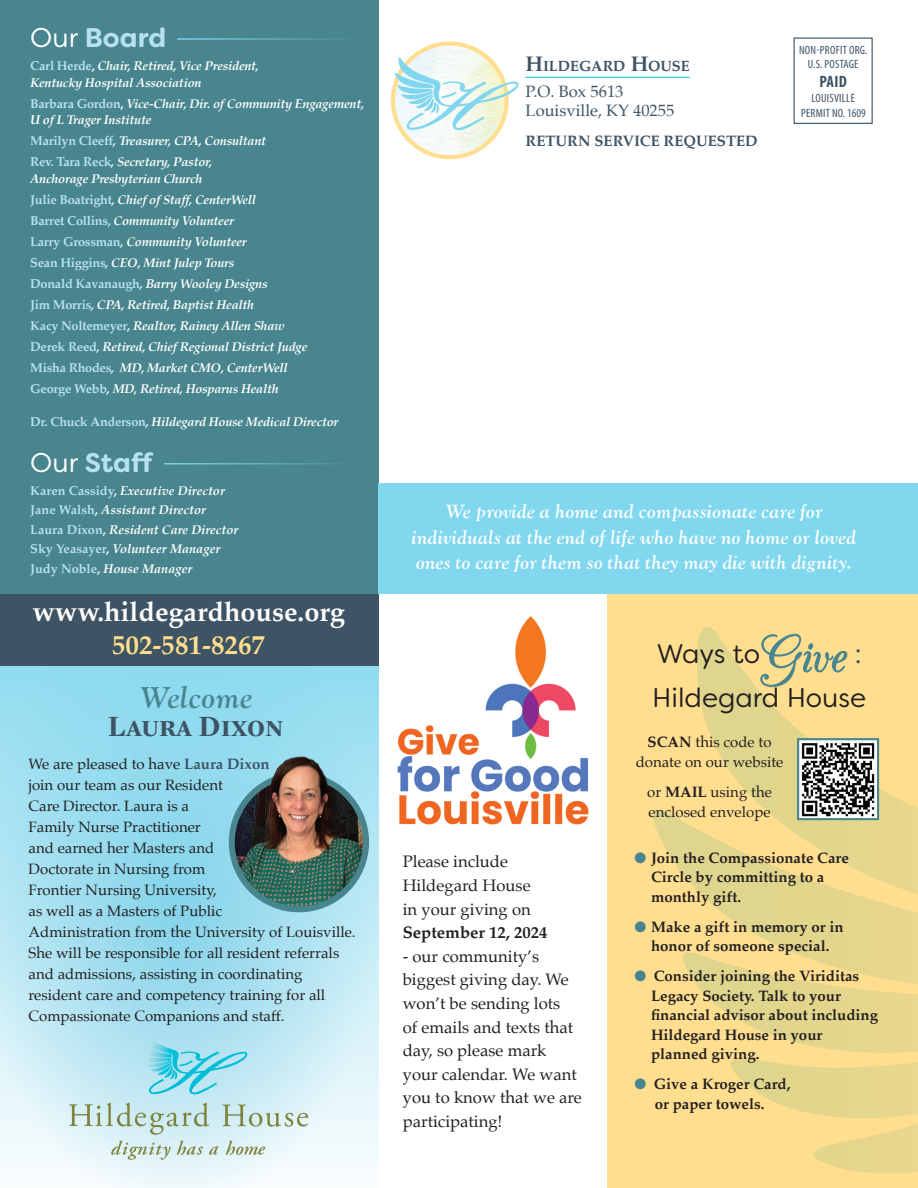
<style>
.page{position:relative;width:918px;height:1188px;background:#fff}
.page>*{position:absolute;margin:0;border:0;box-sizing:border-box;transform-origin:0 0}
.Justified_Bodytext{font:700 30px/28.5px "Mercury Display";color:#3e5364;text-align:center}
.Justified_Bodytext-2{font:700 27px/33px "Palatino";color:#fff;text-align:center}
.t1{font:27px "Filson Soft";color:#231f20}
.t2{font:700 27px "Filson Soft";color:#b7e1f0}
.t3{font:27px "Filson Soft";color:#3e5364}
.t4{font:italic 700 19.05px/25.5px "LTC Goudy Oldstyle Pro";color:#fff;text-align:center}
.Justified_Bodytext-3{font:16.65px/23.5px "Palatino";color:#231f20}
.t5{font:16.5px/19.5px "Palatino";color:#3e5364}
.t6{font:700 condensed 16.5px "Myriad Pro";color:#3e5364}
.Justified_Bodytext-4{font:15px/21px "Palatino";color:#231f20}
.t7{font:700 15px/19.5px "Palatino";color:#231f20}
.t8{font:700 15px "Palatino";color:#3e5364}
.t9{font:700 14.7px "Palatino";color:#3e5364}
.t10{font:italic 700 12.75px/16.5px "Palatino";letter-spacing:-.02em;color:#fff}
.t11{font:italic 700 12.75px "Palatino";color:#fff}
.t12{font:condensed 12px "Myriad Pro";letter-spacing:.02em;color:#3e5364}
.s1{font-weight:400;color:#fff}
.s2{font-style:normal;color:#b7e1f0}
.s3{font-style:normal}
.s4{color:#ffde8f}
.s5{font-family:"LTC Goudy Oldstyle Pro";font-style:italic;color:#48858e}
.s6{font-weight:700;color:#3e5364}
.s7{font-size:21px}
.s8{font-weight:700}
.s9{color:#48858e}
</style>
<div class="page">
<div style="left:608px;top:594px;width:310px;height:594px;background:#ffde8f"></div>
<svg style="left:0;top:665px;width:379px;height:523px;background:#b0e3f1"></svg>
<svg style="left:697px;top:627px;width:184px;height:163px"></svg>
<svg style="left:652px;top:790px;width:266px;height:147px;fill:#e7d78d"></svg>
<svg style="left:683px;top:937px;width:235px;height:237px"></svg>
<hr style="left:526px;top:77px;width:164px;height:1px;background:#00bfd7">
<div style="left:794px;top:37px;width:79px;height:87px;border:1px solid #3e5364"></div>
<img style="left:393px;top:44px;width:114px;height:113px;border-radius:57px">
<div style="left:391px;top:41px;width:118px;height:118px;border:4px solid #ffde8f;border-radius:50%"></div>
<svg style="left:394px;top:57px;width:125px;height:74px"></svg>
<div style="left:0;top:0;width:379px;height:594px;background:#48858e"></div>
<hr style="left:177px;top:38px;width:184px;height:2px;background:#85d2e7">
<hr style="left:164px;top:463px;width:197px;height:2px;background:#85d2e7">
<div style="left:0;top:594px;width:379px;height:71px;background:#3e5364"></div>
<div style="left:379px;top:484px;width:539px;height:110px;background:#81d7ee"></div>
<svg style="left:138px;top:1030px;width:109px;height:65px;background:#97ddec"></svg>
<svg style="left:111px;top:1141px;width:60px;height:19px"></svg>
<svg style="left:177px;top:1141px;width:26px;height:14px"></svg>
<svg style="left:209px;top:1146px;width:9px;height:9px"></svg>
<svg style="left:226px;top:1141px;width:39px;height:14px"></svg>
<svg style="left:222px;top:1104px;width:86px;height:23px;background:#c4d9cf"></svg>
<svg style="left:69px;top:1103px;width:140px;height:32px;background:#c3dbd5"></svg>
<svg style="left:760px;top:633px;width:88px;height:67px"></svg>
<svg style="left:796px;top:737px;width:84px;height:84px;background:#898e8b"></svg>
<img style="left:232px;top:775px;width:134px;height:134px;border-radius:67px">
<div style="left:229px;top:772px;width:140px;height:140px;border:6px solid #48858e;border-radius:50%"></div>
<img style="left:225px;top:722px;width:152px;height:123px">
<img style="left:397px;top:725px;width:192px;height:100px">
<img style="left:481px;top:616px;width:102px;height:151px">
<p class="t2" style="left:30px;top:20px;width:137px"><span class="s1">Our</span> Board</p>
<p class="t10" style="left:30px;top:58px;width:230px"><span class="s2">Carl Herde</span><span class="s3">,</span> Chair, Retired, Vice President,<br>Kentucky Hospital Association</p>
<p class="t10" style="left:30px;top:95px;width:336px"><span class="s2">Barbara Gordon</span><span class="s3">,</span> Vice-Chair, Dir. of Community Engagement,<br>U of L Trager Institute</p>
<p class="t10" style="left:30px;top:133px;width:238px"><span class="s2">Marilyn Cleeff</span>, Treasurer, CPA, Consultant</p>
<p class="t10" style="left:30px;top:154px;width:184px"><span class="s2">Rev. Tara Reck</span>, Secretary, Pastor,<br>Anchorage Presbyterian Church</p>
<p class="t10" style="left:30px;top:191px;width:227px"><span class="s2">Julie Boatright</span>, Chief of Staff, CenterWell</p>
<p class="t10" style="left:30px;top:212px;width:205px"><span class="s2">Barret Collins,</span> Community Volunteer</p>
<p class="t10" style="left:30px;top:233px;width:218px"><span class="s2">Larry Grossman</span>, Community Volunteer</p>
<p class="t10" style="left:30px;top:254px;width:206px"><span class="s2">Sean Higgins</span>, CEO, Mint Julep Tours</p>
<p class="t10" style="left:30px;top:275px;width:239px"><span class="s2">Donald Kavanaugh</span>, Barry Wooley Designs</p>
<p class="t10" style="left:30px;top:296px;width:226px"><span class="s2">Jim Morris</span>, CPA, Retired, Baptist Health</p>
<p class="t10" style="left:30px;top:317px;width:256px"><span class="s2">Kacy Noltemeyer</span>, Realtor, Rainey Allen Shaw</p>
<p class="t10" style="left:30px;top:338px;width:279px"><span class="s2">Derek Reed</span>, Retired, Chief Regional District Judge</p>
<p class="t10" style="left:30px;top:359px;width:259px"><span class="s2">Misha Rhodes</span>, MD, Market CMO, CenterWell</p>
<p class="t10" style="left:30px;top:380px;width:250px"><span class="s2">George Webb</span>, MD, Retired, Hosparus Health</p>
<p class="t10" style="left:30px;top:413px;width:310px"><span class="s2">Dr. Chuck Anderson</span>, Hildegard House Medical Director</p>
<p class="t2" style="left:30px;top:445px;width:125px"><span class="s1">Our</span> Staff</p>
<p class="t11" style="left:30px;top:480px;width:196px"><span class="s2">Karen Cassidy</span><span class="s3">,</span> Executive Director</p>
<p class="t11" style="left:30px;top:500px;width:177px"><span class="s2">Jane Walsh</span><span class="s3">,</span> Assistant Director</p>
<p class="t11" style="left:30px;top:519px;width:210px"><span class="s2">Laura Dixon</span><span class="s3">,</span> Resident Care Director</p>
<p class="t11" style="left:30px;top:539px;width:192px"><span class="s2">Sky Yeasayer</span><span class="s3">,</span> Volunteer Manager</p>
<p class="t11" style="left:30px;top:558px;width:164px"><span class="s2">Judy Noble</span><span class="s3">,</span> House Manager</p>
<p class="Justified_Bodytext-2" style="left:32px;top:595px;width:314px">www.hildegardhouse.org<br><span class="s4">502-581-8267</span></p>
<p class="Justified_Bodytext" style="left:108px;top:682px;width:177px"><span class="s5">Welcome<br></span>Laura Dixon</p>
<p class="Justified_Bodytext-4" style="left:29px;top:754px;width:329px">We are pleased to have <span class="s6">Laura Dixon<br></span>join our team as our Resident<br>Care Director. Laura is a<br>Family Nurse Practitioner<br>and earned her Masters and<br>Doctorate in Nursing from<br>Frontier Nursing University,<br>as well as a Masters of Public<br>Administration from the University of Louisville.<br>She will be responsible for all resident referrals and admissions, assisting in coordinating resident care and competency training for all Compassionate Companions and staff.</p>
<p class="t9" style="left:526px;top:54px;width:166px"><span class="s7">H</span>ILDEGARD <span class="s7">H</span>OUSE</p>
<p class="t5" style="left:526px;top:81px;width:150px">P.O. Box 5613<br>Louisville, KY 40255</p>
<p class="t8" style="left:526px;top:128px;width:234px">RETURN SERVICE REQUESTED</p>
<p class="t12" style="left:799px;top:43px;width:70px">NON-PROFIT ORG.</p>
<p class="t12" style="left:808px;top:58px;width:52px">U.S. POSTAGE</p>
<p class="t6" style="left:819px;top:73px;width:29px">PAID</p>
<p class="t12" style="left:812px;top:92px;width:45px">LOUISVILLE</p>
<p class="t12" style="left:801px;top:106px;width:66px">PERMIT NO. 1609</p>
<p class="t4" style="left:411px;top:499px;width:446px">We provide a home and compassionate care for individuals at the end of life who have no home or loved ones to care for them so that they may die with dignity.</p>
<p class="t1" style="left:657px;top:637px;width:105px">Ways to</p>
<p class="t3" style="left:855px;top:637px;width:8px">:</p>
<p class="Justified_Bodytext-3" style="left:403px;top:850px;width:146px">Please include<br>Hildegard House in your giving on<br><span class="s8">September 12, 2024</span></p>
<p class="Justified_Bodytext-3" style="left:403px;top:944px;width:180px">- our community’s biggest giving day. We won’t be sending lots<br>of emails and texts that day, so please mark your calendar. We want you to know that we are participating!</p>
<p class="t1" style="left:652px;top:680px;width:216px">Hildegard House</p>
<p class="Justified_Bodytext-4" style="left:636px;top:733px;width:149px;line-height:19.5px;text-align:center"><span class="s8">SCAN</span> this code to donate on our website</p>
<p class="Justified_Bodytext-4" style="left:647px;top:782px;width:126px;line-height:19.5px">or <span class="s8">MAIL</span> using the enclosed envelope</p>
<p class="t7" style="left:651px;top:848px;width:199px;text-indent:-16px"><span class="s9">●</span> Join the Compassionate Care<br>Circle by committing to a monthly gift.</p>
<p class="t7" style="left:635px;top:917px;width:211px;text-align:center"><span class="s9">●</span> Make a gift in memory or in honor of someone special.</p>
<p class="t7" style="left:651px;top:966px;width:229px;text-indent:-16px"><span class="s9">●</span> Consider joining the Viriditas<br>Legacy Society. Talk to your financial advisor about including<br>Hildegard House in your planned giving.</p>
<p class="t7" style="left:635px;top:1074px;width:157px;text-align:center"><span class="s9">●</span> Give a Kroger Card, or paper towels.</p>
</div>
